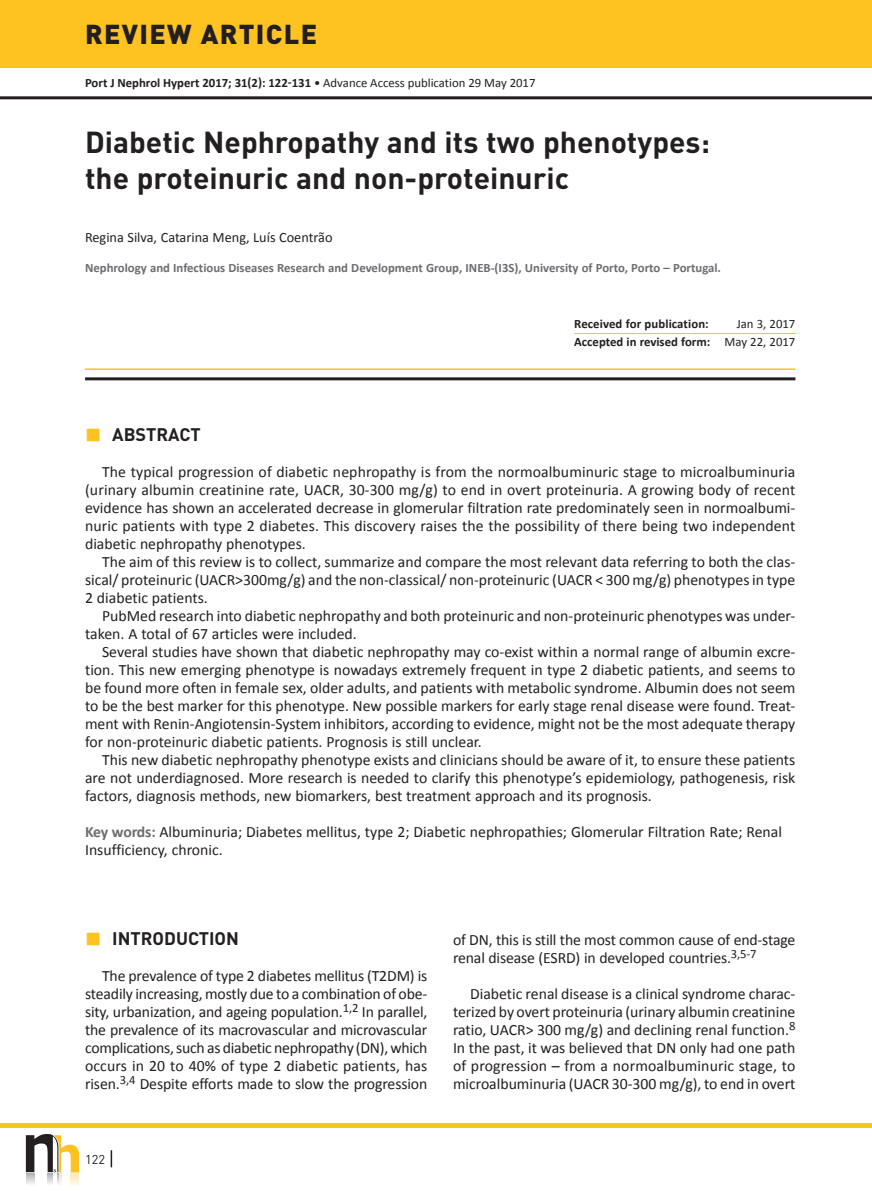
<style>
.page{position:relative;width:872px;height:1191px;background:#fff}
.page>*{position:absolute;margin:0;border:0;box-sizing:border-box;transform-origin:0 0}
.t1{font:700 30px/36px "DIN";color:#231f20}
.t2{font:900 27px "DIN";letter-spacing:.05em;color:#231f20}
.t3{font:700 18px "DIN";color:#231f20}
.t4{font:15.75px/18px "Calibri";color:#231f20;text-align:justify}
.t5{font:14.25px "Calibri";color:#231f20}
.t6{font:700 12.75px/18px "Calibri";color:#231f20;text-align:right}
.t7{font:700 12.75px "Calibri";color:#6c6d70}
.t8{font:12.75px "DIN";color:#231f20}
.s1{font-weight:400}
.s2{font-weight:700;color:#6c6d70}
</style>
<div class="page">
<hr style="left:0;top:96px;width:872px;height:3px;background:#231f20">
<hr style="left:0;top:1123px;width:872px;height:4px;background:#fec221">
<div style="left:0;top:0;width:872px;height:68px;background:#fec221"></div>
<svg style="left:26px;top:1134px;width:53px;height:51px"></svg>
<svg style="left:111px;top:1150px;width:1px;height:17px"></svg>
<hr style="left:85px;top:368px;width:710px;height:2px;background:#fec221">
<hr style="left:85px;top:377px;width:710px;height:3px;background:#231f20">
<hr style="left:574px;top:333px;width:221px;height:1px;background:#fec221">
<h2 class="t2" style="left:85px;top:16px;width:233px">REVIEW ARTICLE</h2>
<p class="t6" style="left:85px;top:73px;width:452px">Port J Nephrol Hypert 2017; 31(2): 122-131 <span class="s1">• Advance Access publication 29 May 2017</span></p>
<h1 class="t1" style="left:85px;top:123px;width:626px">Diabetic Nephropathy and its two phenotypes: the proteinuric and non-proteinuric</h1>
<p class="t5" style="left:85px;top:229px;width:249px">Regina Silva, Catarina Meng, Luís Coentrão</p>
<p class="t7" style="left:85px;top:260px;width:637px">Nephrology and Infectious Diseases Research and Development Group, INEB-(I3S), University of Porto, Porto – Portugal.</p>
<p class="t6" style="left:574px;top:314px;width:136px">Received for publication:</p>
<p class="t6" style="left:574px;top:314px;width:223px"><span class="s1">Jan 3, 2017<br></span>Accepted in revised form: <span class="s1">May 22, 2017</span></p>
<p class="t3" style="left:112px;top:423px;width:90px">ABSTRACT</p>
<p class="t4" style="left:85px;top:462px;width:712px;text-indent:17px">The typical progression of diabetic nephropathy is from the normoalbuminuric stage to microalbuminuria (urinary albumin creatinine rate, UACR, 30-300 mg/g) to end in overt proteinuria. A growing body of recent evidence has shown an accelerated decrease in glomerular filtration rate predominately seen in normoalbumi&shy;nuric patients with type 2 diabetes. This discovery raises the the possibility of there being two independent diabetic nephropathy phenotypes.</p>
<p class="t4" style="left:85px;top:552px;width:712px;text-indent:17px">The aim of this review is to collect, summarize and compare the most relevant data referring to both the clas&shy;sical/ proteinuric (UACR&gt;300mg/g) and the non-classical/ non-proteinuric (UACR &lt; 300 mg/g) phenotypes in type 2 diabetic patients.</p>
<p class="t4" style="left:85px;top:606px;width:712px;text-indent:17px">PubMed research into diabetic nephropathy and both proteinuric and non-proteinuric phenotypes was under&shy;taken. A total of 67 articles were included.</p>
<p class="t4" style="left:85px;top:642px;width:712px;text-indent:17px">Several studies have shown that diabetic nephropathy may co-exist within a normal range of albumin excre&shy;tion. This new emerging phenotype is nowadays extremely frequent in type 2 diabetic patients, and seems to be found more often in female sex, older adults, and patients with metabolic syndrome. Albumin does not seem to be the best marker for this phenotype. New possible markers for early stage renal disease were found. Treat&shy;ment with Renin-Angiotensin-System inhibitors, according to evidence, might not be the most adequate therapy for non-proteinuric diabetic patients. Prognosis is still unclear.</p>
<p class="t4" style="left:85px;top:750px;width:712px;text-indent:17px">This new diabetic nephropathy phenotype exists and clinicians should be aware of it, to ensure these patients are not underdiagnosed. More research is needed to clarify this phenotype’s epidemiology, pathogenesis, risk factors, diagnosis methods, new biomarkers, best treatment approach and its prognosis.</p>
<p class="t4" style="left:85px;top:822px;width:698px"><span class="s2">Key words:</span> Albuminuria; Diabetes mellitus, type 2; Diabetic nephropathies; Glomerular Filtration Rate; Renal<br>Insufficiency, chronic.</p>
<p class="t3" style="left:112px;top:927px;width:128px">INTRODUCTION</p>
<p class="t4" style="left:85px;top:966px;width:344px;text-indent:17px">The prevalence of type 2 diabetes mellitus (T2DM) is steadily increasing, mostly due to a combination of obe&shy;sity, urbanization, and ageing population.<sup>1,2</sup> In parallel, the prevalence of its macrovascular and microvascular complications, such as diabetic nephropathy (DN), which occurs in 20 to 40% of type 2 diabetic patients, has risen.<sup>3,4</sup> Despite efforts made to slow the progression</p>
<p class="t8" style="left:85px;top:1151px;width:21px">122</p>
<p class="t4" style="left:453px;top:930px;width:344px">of DN, this is still the most common cause of end-stage renal disease (ESRD) in developed countries.<sup>3,5-7</sup></p>
<p class="t4" style="left:453px;top:984px;width:344px;text-indent:17px">Diabetic renal disease is a clinical syndrome charac&shy;terized by overt proteinuria (urinary albumin creatinine ratio, UACR&gt; 300 mg/g) and declining renal function.<sup>8<br></sup>In the past, it was believed that DN only had one path of progression – from a normoalbuminuric stage, to microalbuminuria (UACR 30-300 mg/g), to end in overt</p>
</div>
